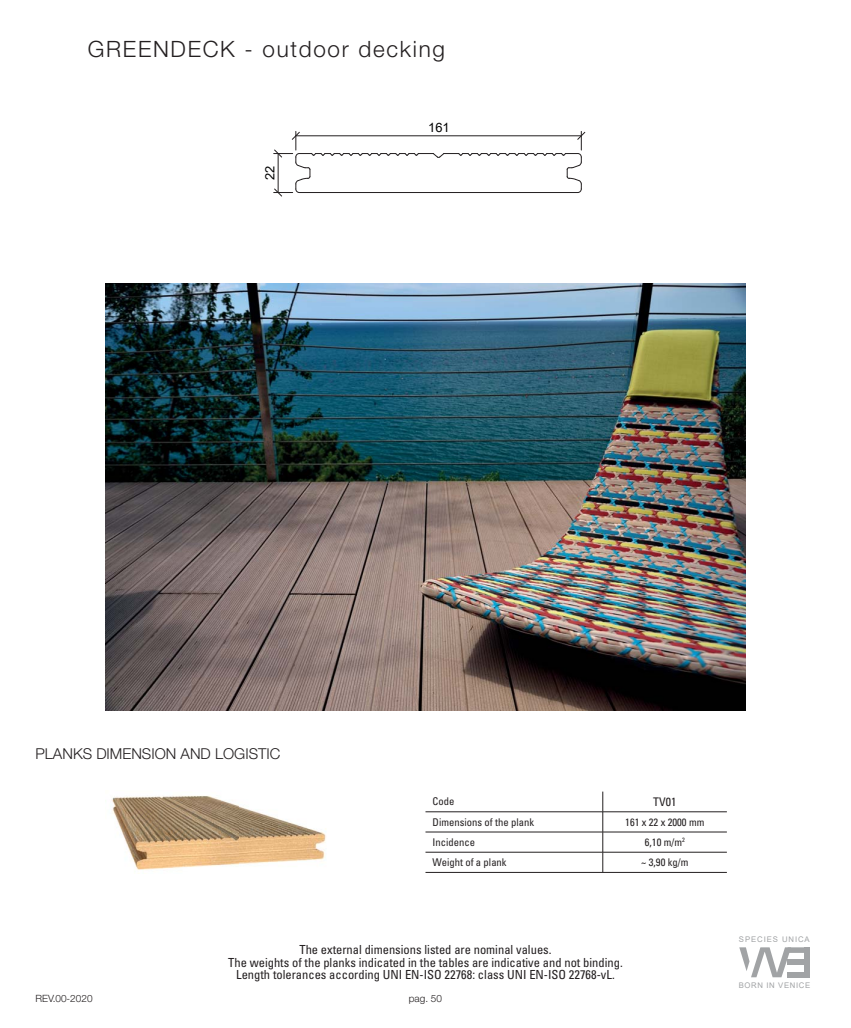
<style>
.page{position:relative;width:851px;height:1028px;background:#fff}
.page>*{position:absolute;margin:0;border:0;box-sizing:border-box;transform-origin:0 0}
.t1{font:300 22.5px "Helvetica Neue";letter-spacing:.075em;color:#231f20}
.t2{font:300 15px "Helvetica Neue";color:#231f20}
.t3{font:12.88px "Arial";color:#000}
.t4{font:condensed 12.5px/12.5px "Univers LT Std";color:#231f20;text-align:center}
.t5{font:condensed 11.88px "Univers LT Std";color:#231f20}
.t6{font:condensed 10.62px "Univers LT Std";color:#231f20}
.t7{font:300 10px "Helvetica Neue";color:#231f20}
.t8{font:7.75px "Arial";letter-spacing:.08em;color:#a1a3a5}
.t9{font:7.75px "Arial";letter-spacing:.12em;color:#a1a3a5}
</style>
<div class="page">
<svg style="left:273px;top:131px;width:313px;height:66px"></svg>
<img style="left:106px;top:283px;width:639px;height:427px">
<img style="left:111px;top:796px;width:215px;height:74px">
<hr style="left:425px;top:811px;width:301px;height:1px;background:#231f20">
<hr style="left:425px;top:831px;width:301px;height:1px;background:#231f20">
<hr style="left:425px;top:852px;width:301px;height:1px;background:#231f20">
<svg style="left:602px;top:791px;width:1px;height:81px"></svg>
<hr style="left:425px;top:872px;width:301px;height:1px;background:#231f20">
<svg style="left:739px;top:947px;width:70px;height:30px"></svg>
<h1 class="t1" style="left:88px;top:41px;width:358px">GREENDECK - outdoor decking</h1>
<p class="t3" style="left:263px;top:180px;width:16px;rotate:-90deg">22</p>
<p class="t3" style="left:428px;top:120px;width:23px">161</p>
<p class="t2" style="left:35px;top:748px;width:246px">PLANKS DIMENSION AND LOGISTIC</p>
<p class="t6" style="left:432px;top:796px;width:23px">Code</p>
<p class="t5" style="left:653px;top:796px;width:25px">TV01</p>
<p class="t6" style="left:432px;top:817px;width:103px">Dimensions of the plank</p>
<p class="t6" style="left:625px;top:817px;width:81px">161 x 22 x 2000 mm</p>
<p class="t6" style="left:432px;top:837px;width:44px">Incidence</p>
<p class="t6" style="left:644px;top:837px;width:41px">6,10 m/m<sup>2</sup></p>
<p class="t6" style="left:432px;top:857px;width:76px">Weight of a plank</p>
<p class="t6" style="left:641px;top:857px;width:49px">~ 3,90 kg/m</p>
<p class="t4" style="left:228px;top:944px;width:396px">The external dimensions listed are nominal values.<br>The weights of the planks indicated in the tables are indicative and not binding.<br>Length tolerances according UNI EN-ISO 22768: class UNI EN-ISO 22768-vL.</p>
<p class="t7" style="left:35px;top:995px;width:59px">REV.00-2020</p>
<p class="t7" style="left:409px;top:995px;width:35px">pag. 50</p>
<p class="t9" style="left:738px;top:934px;width:72px">SPECIES UNICA</p>
<p class="t8" style="left:738px;top:981px;width:73px">BORN IN VENICE</p>
</div>
